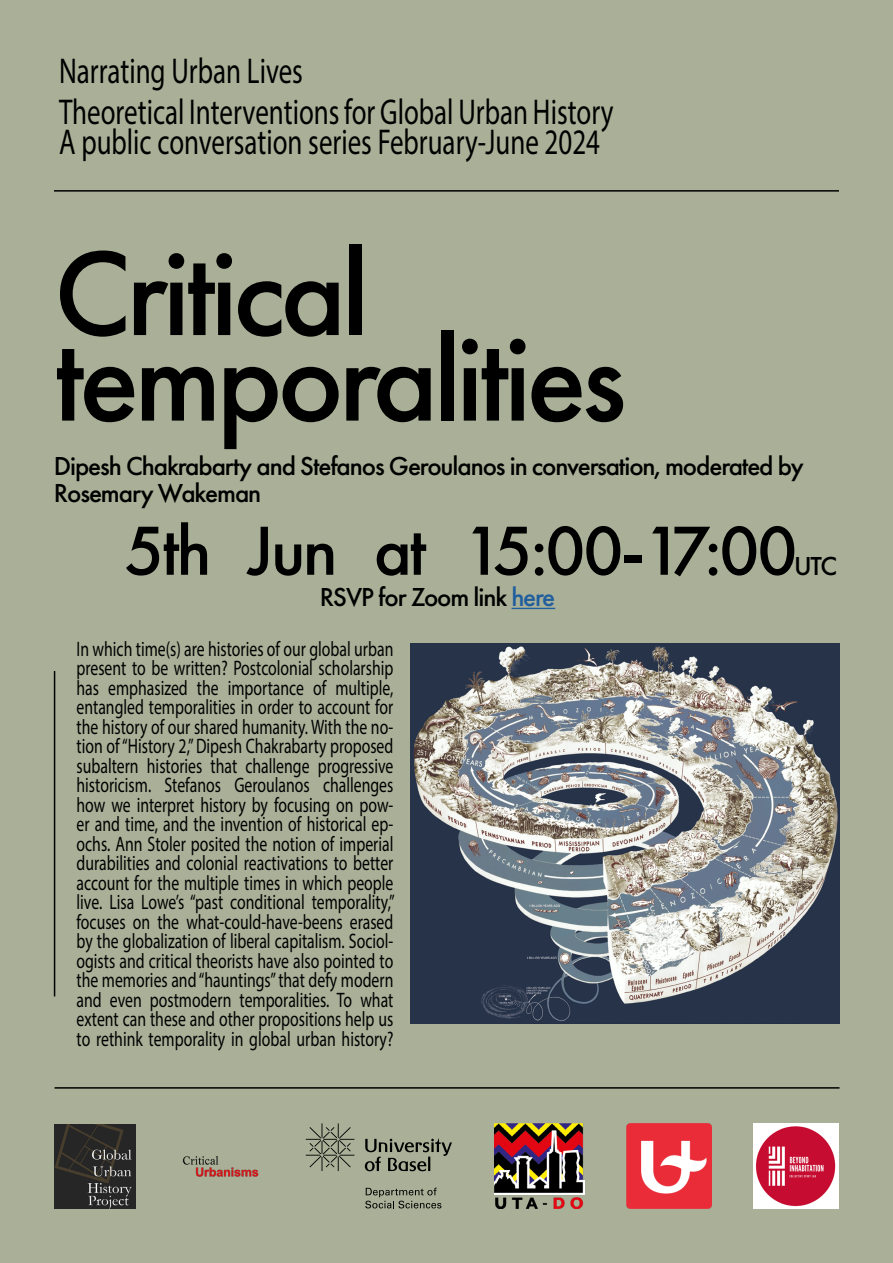
<style>
.page{position:relative;width:893px;height:1263px;background:#aab098}
.page>*{position:absolute;margin:0;border:0;box-sizing:border-box;transform-origin:0 0}
.t1{font:500 124.5px "Futura PT";letter-spacing:-.04em;color:#000}
.t2{font:500 72px "Futura PT";letter-spacing:-.04em;color:#000}
.t3{font:36px/40.5px "Myriad Pro";color:#000;scale:.75 1}
.t4{font:500 27px/27px "Futura PT";letter-spacing:-.04em;color:#000}
.t5{font:21px/19.5px "Myriad Pro";color:#000;text-align:justify;scale:.75 1}
.s1{color:#215e9e}
</style>
<div class="page">
<hr style="left:54px;top:190px;width:785px;height:2px;background:#000">
<hr style="left:54px;top:671px;width:1px;height:325px;background:#000">
<hr style="left:55px;top:1087px;width:784px;height:2px;background:#000">
<img style="left:182px;top:1156px;width:77px;height:21px">
<svg style="left:365px;top:1188px;width:76px;height:20px"></svg>
<svg style="left:365px;top:1138px;width:87px;height:33px"></svg>
<svg style="left:306px;top:1123px;width:48px;height:48px"></svg>
<img style="left:627px;top:1124px;width:85px;height:84px">
<img style="left:55px;top:1124px;width:80px;height:85px">
<img style="left:494px;top:1123px;width:90px;height:85px">
<img style="left:753px;top:1123px;width:85px;height:85px">
<hr style="left:512px;top:608px;width:43px;height:1px;background:#215e9e">
<img style="left:410px;top:644px;width:429px;height:379px">
<h3 class="t3" style="left:59px;top:51px;width:741px">Narrating Urban Lives<br>Theoretical Interventions for Global Urban History</h3>
<h3 class="t3" style="left:59px;top:121px;width:723px">A public conversation series February-June 2024</h3>
<h1 class="t1" style="left:54px;top:219px;width:316px">Critical</h1>
<h1 class="t1" style="left:54px;top:304px;width:574px">temporalities</h1>
<p class="t4" style="left:54px;top:453px;width:751px">Dipesh Chakrabarty and Stefanos Geroulanos in conversation, moderated by<br>Rosemary Wakeman</p>
<h2 class="t2" style="left:124px;top:507px;width:675px">5th Jun at 15:00-17:00</h2>
<p class="t4" style="left:794px;top:552px;width:45px">UTC</p>
<p class="t4" style="left:320px;top:583px;width:237px">RSVP for Zoom link <span class="s1">here</span></p>
<p class="t5" style="left:77px;top:638px;width:426px">In which time(s) are histories of our global urban present to be written? Postcolonial scholarship has emphasized the importance of multiple, entangled temporalities in order to account for the history of our shared humanity. With the no&shy;tion of “History 2,” Dipesh Chakrabarty proposed subaltern histories that challenge progressive historicism. Stefanos Geroulanos challenges how we interpret history by focusing on pow&shy;er and time, and the invention of historical ep&shy;ochs. Ann Stoler posited the notion of imperial durabilities and colonial reactivations to better account for the multiple times in which people live. Lisa Lowe’s “past conditional temporality,” focuses on the what-could-have-beens erased by the globalization of liberal capitalism. Sociol&shy;ogists and critical theorists have also pointed to the memories and “hauntings” that defy modern and even postmodern temporalities. To what extent can these and other propositions help us to rethink temporality in global urban history?</p>
</div>
